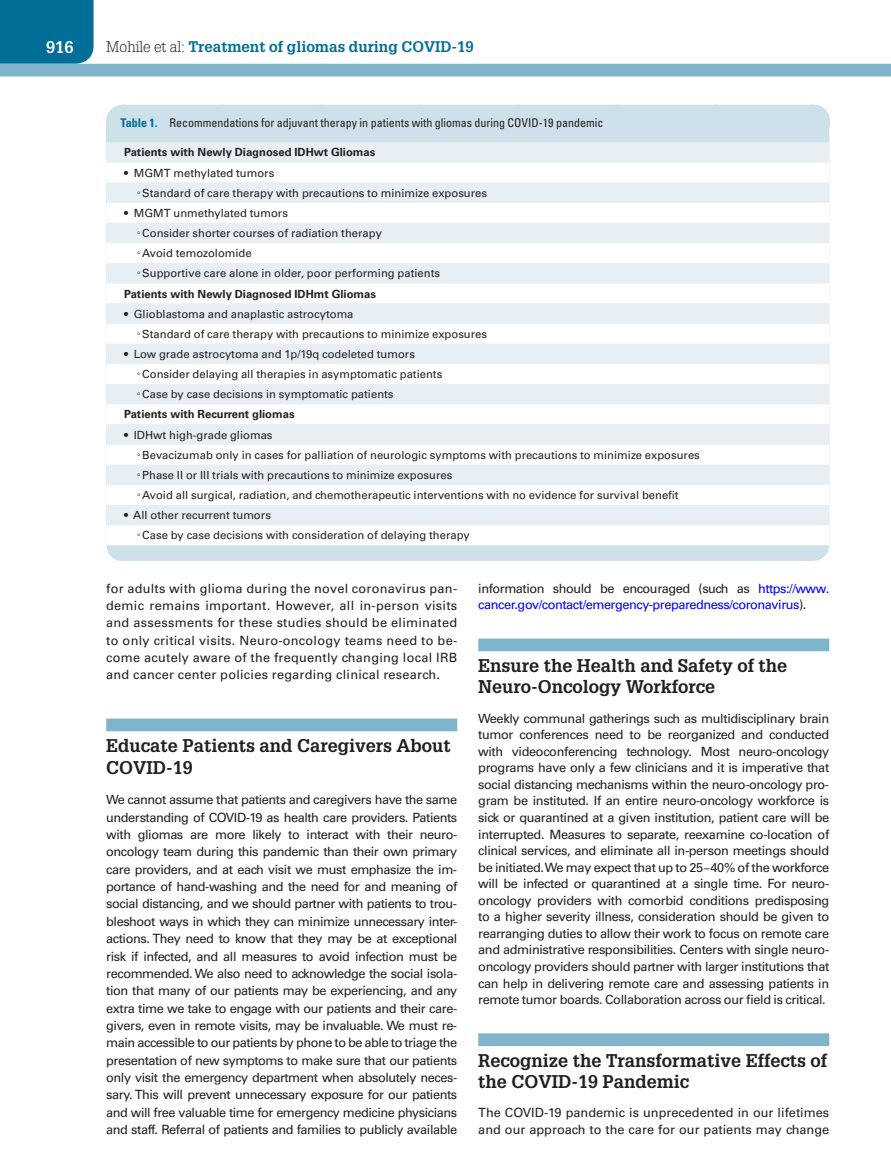
<style>
.page{position:relative;width:891px;height:1175px;background:#fff}
.page>*{position:absolute;margin:0;border:0;box-sizing:border-box;transform-origin:0 0}
.t1{font:700 18px/21px "Glypha LT Std";color:#231f20}
.t2{font:700 16.5px "Glypha LT Std";color:#fff}
.t3{font:700 15px "Glypha LT Std";color:#006e96}
.t4{font:12.75px/17.4px "Univers LT Std";color:#231f20;text-align:justify}
.t5{font:12.75px/16.5px "Univers LT Std";letter-spacing:-.035em;color:#00f}
.t6{font:condensed 12px "Univers LT Std";color:#231f20}
.t7{font:11.25px/20.1px "Univers LT Std";color:#231f20}
.t8{font:700 11.25px "Univers LT Std";color:#231f20}
.s1{font-weight:300;color:#231f20}
.s2{font-weight:700;color:#006e96}
.s3{font-family:"Arial Unicode MS"}
.s4{color:#231f20}
.s5{font-family:"Gandhari Unicode"}
</style>
<div class="page">
<div style="left:0;top:0;width:94px;height:64px;background:#006e96"></div>
<div style="left:0;top:64px;width:891px;height:12px;background:#7fb4ca"></div>
<div style="left:106px;top:718px;width:351px;height:13px;background:#7fb4ca"></div>
<div style="left:478px;top:638px;width:351px;height:13px;background:#7fb4ca"></div>
<div style="left:478px;top:1033px;width:351px;height:13px;background:#7fb4ca"></div>
<div style="left:106px;top:105px;width:723px;height:456px;background:#cee0ea;border-radius:16px"></div>
<div style="left:106px;top:142px;width:723px;height:20px;background:#e8eff4"></div>
<svg style="left:106px;top:162px;width:723px;height:383px;background:#f3f7f9"></svg>
<p class="t2" style="left:46px;top:37px;width:29px">916</p>
<p class="t3" style="left:106px;top:37px;width:369px"><span class="s1">Mohile et al:</span> Treatment of gliomas during COVID-19</p>
<p class="t6" style="left:121px;top:115px;width:484px"><span class="s2">Table 1.</span> Recommendations for adjuvant therapy in patients with gliomas during COVID-19 pandemic</p>
<p class="t8" style="left:124px;top:146px;width:253px">Patients with Newly Diagnosed IDHwt Gliomas</p>
<p class="t7" style="left:136px;top:163px;width:353px;text-indent:-11px">• MGMT methylated tumors<br><span class="s3">◦</span>Standard of care therapy with precautions to minimize exposures</p>
<p class="t7" style="left:124px;top:203px;width:165px">• MGMT unmethylated tumors</p>
<p class="t7" style="left:136px;top:223px;width:248px"><span class="s3">◦</span>Consider shorter courses of radiation therapy</p>
<p class="t7" style="left:136px;top:243px;width:118px"><span class="s3">◦</span>Avoid temozolomide</p>
<p class="t7" style="left:136px;top:263px;width:306px"><span class="s3">◦</span>Supportive care alone in older, poor performing patients</p>
<p class="t8" style="left:124px;top:287px;width:253px">Patients with Newly Diagnosed IDHmt Gliomas</p>
<p class="t7" style="left:136px;top:304px;width:353px;text-indent:-11px">• Glioblastoma and anaplastic astrocytoma<br><span class="s3">◦</span>Standard of care therapy with precautions to minimize exposures</p>
<p class="t7" style="left:124px;top:344px;width:292px">• Low grade astrocytoma and 1p/19q codeleted tumors</p>
<p class="t7" style="left:136px;top:364px;width:308px"><span class="s3">◦</span>Consider delaying all therapies in asymptomatic patients</p>
<p class="t7" style="left:136px;top:384px;width:260px"><span class="s3">◦</span>Case by case decisions in symptomatic patients</p>
<p class="t8" style="left:124px;top:408px;width:172px">Patients with Recurrent gliomas</p>
<p class="t7" style="left:136px;top:424px;width:566px;text-indent:-11px">• IDHwt high-grade gliomas<br><span class="s3">◦</span>Bevacizumab only in cases for palliation of neurologic symptoms with precautions to minimize exposures <span class="s3">◦</span>Phase II or III trials with precautions to minimize exposures<br><span class="s3">◦</span>Avoid all surgical, radiation, and chemotherapeutic interventions with no evidence for survival benefit</p>
<p class="t7" style="left:136px;top:505px;width:336px;text-indent:-11px">• All other recurrent tumors<br><span class="s3">◦</span>Case by case decisions with consideration of delaying therapy</p>
<p class="t4" style="left:106px;top:579px;width:353px">for adults with glioma during the novel coronavirus pan&shy;demic remains important. However, all in-person visits and assessments for these studies should be eliminated to only critical visits. Neuro-oncology teams need to be&shy;come acutely aware of the frequently changing local IRB and cancer center policies regarding clinical research.</p>
<h1 class="t1" style="left:106px;top:734px;width:346px;line-height:21.9px">Educate Patients and Caregivers About<br>COVID-19</h1>
<p class="t4" style="left:106px;top:791px;width:353px">We cannot assume that patients and caregivers have the same understanding of COVID-19 as health care providers. Patients with gliomas are more likely to interact with their neuro&shy;oncology team during this pandemic than their own primary care providers, and at each visit we must emphasize the im&shy;portance of hand-washing and the need for and meaning of social distancing, and we should partner with patients to trou&shy;bleshoot ways in which they can minimize unnecessary inter&shy;actions. They need to know that they may be at exceptional risk if infected, and all measures to avoid infection must be recommended. We also need to acknowledge the social isola&shy;tion that many of our patients may be experiencing, and any extra time we take to engage with our patients and their care&shy;givers, even in remote visits, may be invaluable. We must re&shy;main accessible to our patients by phone to be able to triage the presentation of new symptoms to make sure that our patients only visit the emergency department when absolutely neces&shy;sary. This will prevent unnecessary exposure for our patients and will free valuable time for emergency medicine physicians and staff. Referral of patients and families to publicly available</p>
<p class="t5" style="left:478px;top:580px;width:353px"><span class="s4">information should be encouraged (such as</span> https://www. cancer.gov/contact/emergency-preparedness/coronavirus<span class="s4">).</span></p>
<h1 class="t1" style="left:478px;top:655px;width:311px">Ensure the Health and Safety of the<br>Neuro-Oncology Workforce</h1>
<p class="t4" style="left:478px;top:710px;width:353px;line-height:16.5px">Weekly communal gatherings such as multidisciplinary brain tumor conferences need to be reorganized and conducted with videoconferencing technology. Most neuro-oncology programs have only a few clinicians and it is imperative that social distancing mechanisms within the neuro-oncology pro&shy;gram be instituted. If an entire neuro-oncology workforce is sick or quarantined at a given institution, patient care will be interrupted. Measures to separate, reexamine co-location of clinical services, and eliminate all in-person meetings should be initiated. We may expect that up to 25<span class="s5">‒</span>40% of the workforce will be infected or quarantined at a single time. For neuro&shy;oncology providers with comorbid conditions predisposing to a higher severity illness, consideration should be given to rearranging duties to allow their work to focus on remote care and administrative responsibilities. Centers with single neuro&shy;oncology providers should partner with larger institutions that can help in delivering remote care and assessing patients in remote tumor boards. Collaboration across our field is critical.</p>
<h1 class="t1" style="left:478px;top:1049px;width:351px">Recognize the Transformative Effects of the COVID-19 Pandemic</h1>
<p class="t4" style="left:478px;top:1104px;width:353px;line-height:16.5px">The COVID-19 pandemic is unprecedented in our lifetimes and our approach to the care for our patients may change</p>
</div>
